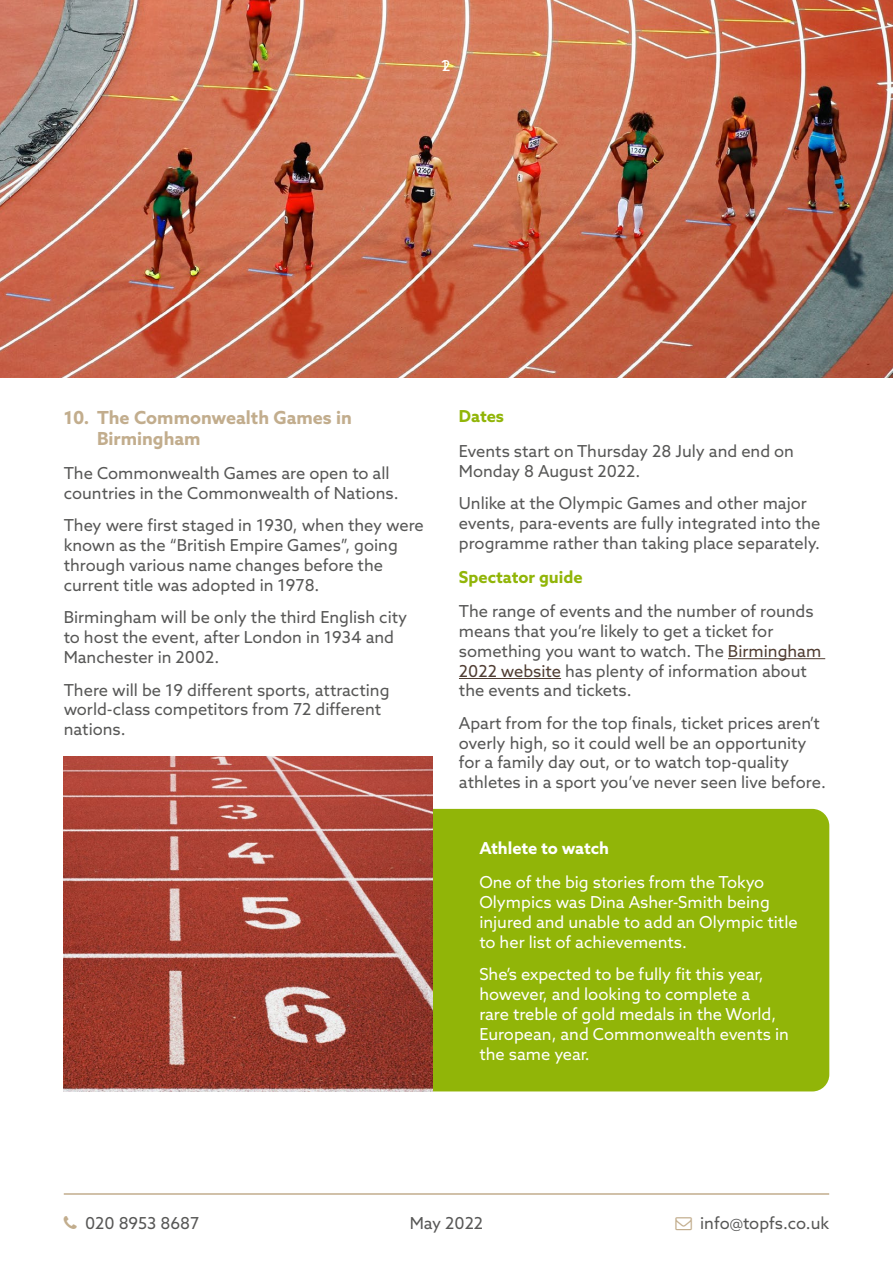
<style>
.page{position:relative;width:893px;height:1263px;background:#fff}
.page>*{position:absolute;margin:0;border:0;box-sizing:border-box;transform-origin:0 0}
.t1{font:700 18px/21.6px "Azo Sans";color:#c2ad8d}
.t2{font:16.5px/19.8px "Azo Sans";color:#575756}
.t3{font:16.5px/19.8px "Azo Sans";color:#fff}
.t4{font:700 16.5px "Azo Sans";color:#91b508}
.t5{font:700 16.5px "Azo Sans";letter-spacing:-.01em;color:#fff}
.t6{font:15px "Azo Sans";color:#fff}
.s1{color:#503d32}
</style>
<div class="page">
<hr style="left:64px;top:1193px;width:765px;height:2px;background:#c2ad8d">
<div style="left:344px;top:809px;width:485px;height:282px;background:#91b508;border-radius:17px"></div>
<hr style="left:728px;top:658px;width:97px;height:1px;background:#503d32">
<hr style="left:459px;top:678px;width:102px;height:1px;background:#503d32">
<img style="left:64px;top:756px;width:369px;height:335px">
<img style="left:0;top:0;width:893px;height:378px">
<p class="t6" style="left:441px;top:56px;width:11px">12</p>
<p class="t1" style="left:97px;top:406px;width:256px;text-indent:-33px">10. The Commonwealth Games in<br>Birmingham</p>
<p class="t2" style="left:64px;top:463px;width:336px">The Commonwealth Games are open to all countries in the Commonwealth of Nations.</p>
<p class="t2" style="left:64px;top:515px;width:362px">They were first staged in 1930, when they were known as the “British Empire Games”, going through various name changes before the current title was adopted in 1978.</p>
<p class="t2" style="left:64px;top:607px;width:345px">Birmingham will be only the third English city to host the event, after London in 1934 and<br>Manchester in 2002.</p>
<p class="t2" style="left:64px;top:680px;width:327px">There will be 19 different sports, attracting world-class competitors from 72 different nations.</p>
<p class="t4" style="left:459px;top:405px;width:47px">Dates</p>
<p class="t2" style="left:459px;top:441px;width:337px">Events start on Thursday 28 July and end on<br>Monday 8 August 2022.</p>
<p class="t2" style="left:459px;top:493px;width:363px">Unlike at the Olympic Games and other major events, para-events are fully integrated into the programme rather than taking place separately.</p>
<p class="t4" style="left:459px;top:566px;width:125px">Spectator guide</p>
<p class="t2" style="left:459px;top:601px;width:364px">The range of events and the number of rounds means that you’re likely to get a ticket for something you want to watch. The <span class="s1">Birmingham 2022 website</span> has plenty of information about the events and tickets.</p>
<p class="t2" style="left:459px;top:713px;width:368px">Apart from for the top finals, ticket prices aren’t overly high, so it could well be an opportunity for a family day out, or to watch top-quality athletes in a sport you’ve never seen live before.</p>
<p class="t5" style="left:479px;top:837px;width:131px">Athlete to watch</p>
<p class="t3" style="left:479px;top:872px;width:320px">One of the big stories from the Tokyo Olympics was Dina Asher-Smith being injured and unable to add an Olympic title to her list of achievements.</p>
<p class="t3" style="left:479px;top:964px;width:311px">She’s expected to be fully fit this year, however, and looking to complete a<br>rare treble of gold medals in the World, European, and Commonwealth events in the same year.</p>
<p class="t2" style="left:85px;top:1213px;width:116px">020 8953 8687</p>
<p class="t2" style="left:700px;top:1213px;width:130px">info@topfs.co.uk</p>
<p class="t2" style="left:410px;top:1213px;width:75px">May 2022</p>
</div>
